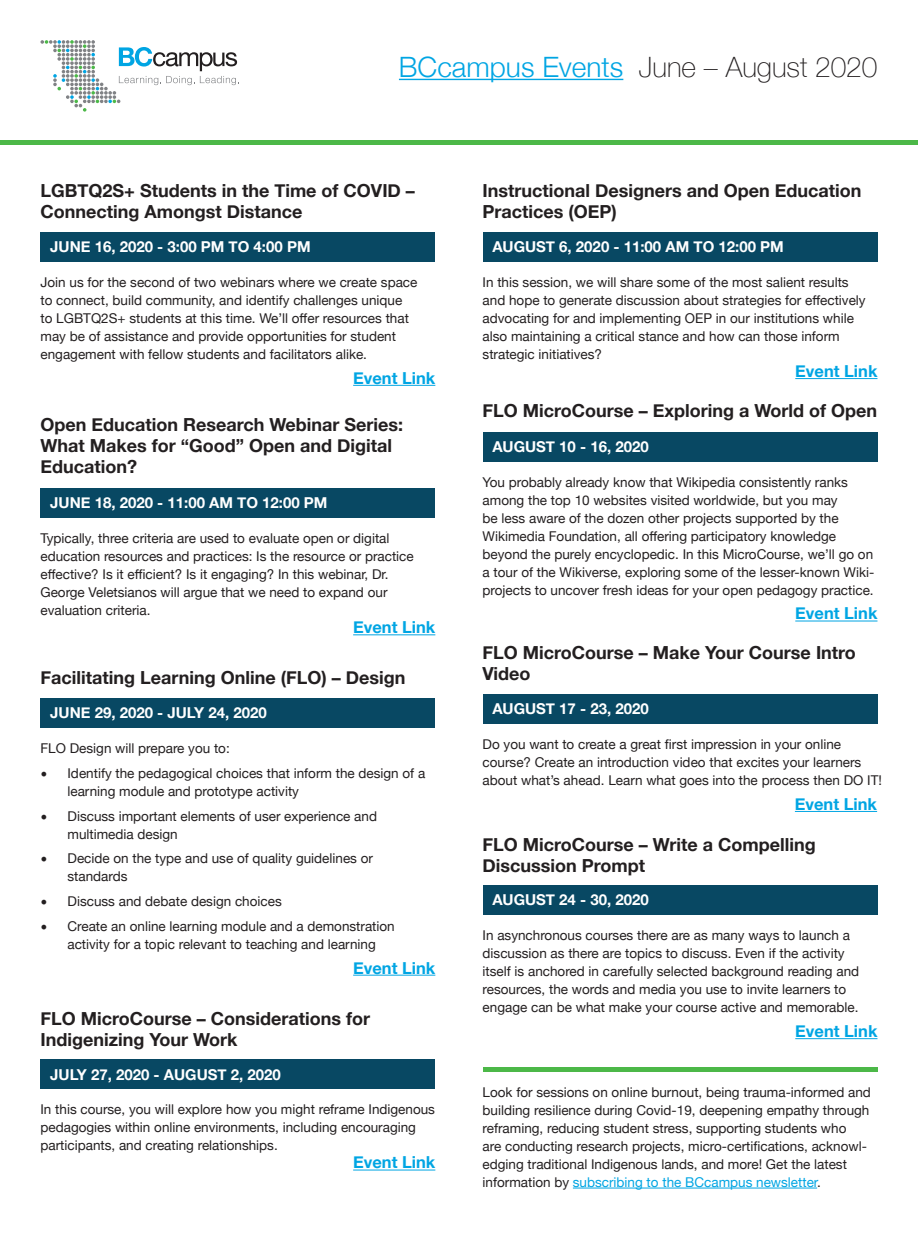
<style>
.page{position:relative;width:918px;height:1242px;background:#fff}
.page>*{position:absolute;margin:0;border:0;box-sizing:border-box;transform-origin:0 0}
.t1{font:100 28.05px "Helvetica Neue";color:#231f20}
.t2{font:700 18px/21px "Helvetica Neue";color:#231f20}
.t3{font:700 16.5px "Helvetica Neue";color:#00a5e3}
.t4{font:700 15px "Helvetica Neue";color:#fff}
.t5{font:13.5px/18px "Helvetica Neue";color:#231f20}
.s1{font-weight:300;color:#00a5e3}
.s2{font-family:"Minion Pro";font-size:18px}
.s3{color:#00a5e3}
</style>
<div class="page">
<div style="left:0;top:140px;width:918px;height:5px;background:#4cb848"></div>
<svg style="left:40px;top:40px;width:199px;height:72px"></svg>
<hr style="left:399px;top:79px;width:224px;height:1px;background:#00a5e3">
<div style="left:40px;top:698px;width:395px;height:30px;background:#084863"></div>
<hr style="left:353px;top:975px;width:82px;height:1px;background:#00a5e3">
<div style="left:40px;top:232px;width:395px;height:30px;background:#084863"></div>
<hr style="left:353px;top:385px;width:82px;height:1px;background:#00a5e3">
<div style="left:40px;top:1060px;width:395px;height:29px;background:#084863"></div>
<hr style="left:353px;top:1170px;width:82px;height:1px;background:#00a5e3">
<div style="left:483px;top:232px;width:395px;height:30px;background:#084863"></div>
<hr style="left:795px;top:378px;width:82px;height:1px;background:#00a5e3">
<div style="left:483px;top:432px;width:395px;height:29px;background:#084863"></div>
<hr style="left:795px;top:621px;width:82px;height:1px;background:#00a5e3">
<div style="left:483px;top:694px;width:395px;height:30px;background:#084863"></div>
<hr style="left:795px;top:811px;width:82px;height:1px;background:#00a5e3">
<div style="left:483px;top:886px;width:395px;height:29px;background:#084863"></div>
<hr style="left:795px;top:1038px;width:82px;height:1px;background:#00a5e3">
<div style="left:40px;top:488px;width:395px;height:30px;background:#084863"></div>
<hr style="left:353px;top:634px;width:82px;height:1px;background:#00a5e3">
<hr style="left:573px;top:1188px;width:244px;height:1px;background:#00a5e3">
<hr style="left:483px;top:1067px;width:395px;height:4px;background:#4cb848">
<h1 class="t1" style="left:399px;top:45px;width:480px"><span class="s1">BCcampus Events</span> June – August 2020</h1>
<p class="t2" style="left:40px;top:181px;width:376px">LGBTQ2S+ Students in the Time of COVID –<br>Connecting Amongst Distance</p>
<p class="t4" style="left:50px;top:235px;width:262px">JUNE 16, 2020 - 3:00 PM TO 4:00 PM</p>
<p class="t5" style="left:40px;top:274px;width:378px">Join us for the second of two webinars where we create space to connect, build community, and identify challenges unique to LGBTQ2S+ students at this time. We’ll offer resources that may be of assistance and provide opportunities for student engagement with fellow students and facilitators alike.</p>
<p class="t3" style="left:353px;top:365px;width:84px">Event Link</p>
<p class="t2" style="left:40px;top:415px;width:364px">Open Education Research Webinar Series:<br>What Makes for “Good” Open and Digital<br>Education?</p>
<p class="t4" style="left:50px;top:491px;width:279px">JUNE 18, 2020 - 11:00 AM TO 12:00 PM</p>
<p class="t5" style="left:40px;top:530px;width:375px">Typically, three criteria are used to evaluate open or digital education resources and practices: Is the resource or practice effective? Is it efficient? Is it engaging? In this webinar, Dr.<br>George Veletsianos will argue that we need to expand our evaluation criteria.</p>
<p class="t3" style="left:353px;top:614px;width:84px">Event Link</p>
<p class="t2" style="left:40px;top:667px;width:366px">Facilitating Learning Online (FLO) – Design</p>
<p class="t4" style="left:50px;top:701px;width:218px">JUNE 29, 2020 - JULY 24, 2020</p>
<p class="t5" style="left:40px;top:740px;width:191px">FLO Design will prepare you to:</p>
<p class="t5" style="left:68px;top:765px;width:359px;text-indent:-27px"><span class="s2">•</span> Identify the pedagogical choices that inform the design of a learning module and prototype activity</p>
<p class="t5" style="left:68px;top:807px;width:311px;text-indent:-27px"><span class="s2">•</span> Discuss important elements of user experience and multimedia design</p>
<p class="t5" style="left:68px;top:850px;width:307px;text-indent:-27px"><span class="s2">•</span> Decide on the type and use of quality guidelines or standards</p>
<p class="t5" style="left:40px;top:893px;width:243px"><span class="s2">•</span> Discuss and debate design choices</p>
<p class="t5" style="left:40px;top:918px;width:356px;text-align:center"><span class="s2">•</span> Create an online learning module and a demonstration activity for a topic relevant to teaching and learning</p>
<p class="t3" style="left:353px;top:955px;width:84px">Event Link</p>
<p class="t2" style="left:40px;top:1008px;width:331px">FLO MicroCourse – Considerations for<br>Indigenizing Your Work</p>
<p class="t4" style="left:50px;top:1062px;width:232px">JULY 27, 2020 - AUGUST 2, 2020</p>
<p class="t5" style="left:40px;top:1101px;width:396px">In this course, you will explore how you might reframe Indigenous pedagogies within online environments, including encouraging participants, and creating relationships.</p>
<p class="t3" style="left:353px;top:1150px;width:84px">Event Link</p>
<p class="t2" style="left:483px;top:181px;width:380px">Instructional Designers and Open Education<br>Practices (OEP)</p>
<p class="t4" style="left:492px;top:235px;width:293px">AUGUST 6, 2020 - 11:00 AM TO 12:00 PM</p>
<p class="t5" style="left:483px;top:274px;width:385px">In this session, we will share some of the most salient results and hope to generate discussion about strategies for effectively advocating for and implementing OEP in our institutions while also maintaining a critical stance and how can those inform strategic initiatives?</p>
<p class="t3" style="left:795px;top:358px;width:84px">Event Link</p>
<p class="t2" style="left:483px;top:400px;width:396px">FLO MicroCourse – Exploring a World of Open</p>
<p class="t4" style="left:492px;top:435px;width:158px">AUGUST 10 - 16, 2020</p>
<p class="t5" style="left:483px;top:474px;width:393px">You probably already know that Wikipedia consistently ranks among the top 10 websites visited worldwide, but you may<br>be less aware of the dozen other projects supported by the Wikimedia Foundation, all offering participatory knowledge beyond the purely encyclopedic. In this MicroCourse, we’ll go on a tour of the Wikiverse, exploring some of the lesser-known Wiki&shy;projects to uncover fresh ideas for your open pedagogy practice.</p>
<p class="t3" style="left:795px;top:601px;width:84px">Event Link</p>
<p class="t2" style="left:483px;top:643px;width:375px">FLO MicroCourse – Make Your Course Intro<br>Video</p>
<p class="t4" style="left:492px;top:697px;width:158px">AUGUST 17 - 23, 2020</p>
<p class="t5" style="left:483px;top:736px;width:401px">Do you want to create a great first impression in your online course? Create an introduction video that excites your learners about what’s ahead. Learn what goes into the process then DO IT!</p>
<p class="t3" style="left:795px;top:791px;width:84px">Event Link</p>
<p class="t2" style="left:483px;top:834px;width:335px">FLO MicroCourse – Write a Compelling<br>Discussion Prompt</p>
<p class="t4" style="left:492px;top:888px;width:158px">AUGUST 24 - 30, 2020</p>
<p class="t5" style="left:483px;top:927px;width:378px">In asynchronous courses there are as many ways to launch a discussion as there are topics to discuss. Even if the activity itself is anchored in carefully selected background reading and resources, the words and media you use to invite learners to engage can be what make your course active and memorable.</p>
<p class="t3" style="left:795px;top:1018px;width:84px">Event Link</p>
<p class="t5" style="left:483px;top:1084px;width:390px">Look for sessions on online burnout, being trauma-informed and building resilience during Covid-19, deepening empathy through reframing, reducing student stress, supporting students who<br>are conducting research projects, micro-certifications, acknowl&shy;edging traditional Indigenous lands, and more! Get the latest information by <span class="s3">subscribing to the BCcampus newsletter</span>.</p>
</div>
